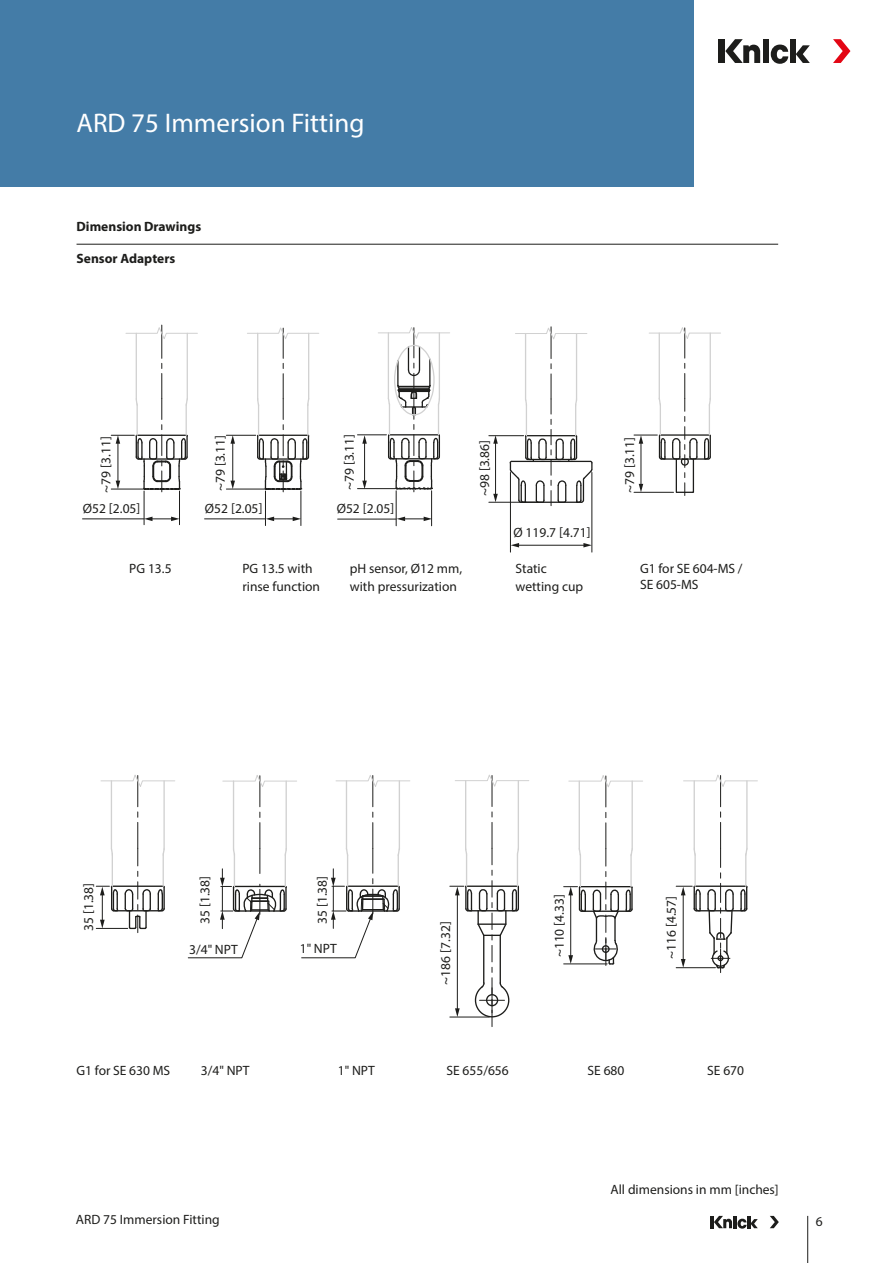
<style>
.page{position:relative;width:893px;height:1263px;background:#fff}
.page>*{position:absolute;margin:0;border:0;box-sizing:border-box;transform-origin:0 0}
.Headline{font:27px "Myriad Pro";color:#fff}
.Text{font:13.5px/18px "Myriad Pro";color:#1d1d1b}
.Tabelle{font:13.5px/16.2px "Myriad Pro";color:#1d1d1b}
.Tabelle_Headline{font:700 13.5px "Myriad Pro";color:#1d1d1b}
.Zwischenüberschrift{font:700 13.5px "Myriad Pro";color:#1d1d1b}
</style>
<div class="page">
<div style="left:0;top:0;width:693px;height:187px;background:#447ca7"></div>
<div style="left:719px;top:39px;width:6px;height:24px;background:#1d1d1b"></div>
<div style="left:790px;top:39px;width:6px;height:24px;background:#1d1d1b"></div>
<svg style="left:796px;top:45px;width:14px;height:18px"></svg>
<svg style="left:833px;top:39px;width:17px;height:24px"></svg>
<svg style="left:725px;top:39px;width:63px;height:25px"></svg>
<hr style="left:807px;top:1216px;width:1px;height:47px;background:#1d1d1b">
<hr style="left:710px;top:1216px;width:4px;height:12px;background:#1d1d1b">
<svg style="left:770px;top:1216px;width:9px;height:12px"></svg>
<svg style="left:714px;top:1216px;width:44px;height:12px"></svg>
<div style="left:676px;top:458px;width:18px;height:35px;border:1px solid #1d1d1b"></div>
<svg style="left:145px;top:517px;width:34px;height:4px"></svg>
<svg style="left:266px;top:517px;width:35px;height:4px"></svg>
<svg style="left:397px;top:517px;width:34px;height:4px"></svg>
<hr style="left:517px;top:545px;width:68px;height:1px;background:#1d1d1b">
<svg style="left:511px;top:543px;width:8px;height:4px"></svg>
<svg style="left:583px;top:543px;width:9px;height:4px"></svg>
<hr style="left:144px;top:491px;width:1px;height:34px;background:#1d1d1b">
<hr style="left:179px;top:491px;width:1px;height:34px;background:#1d1d1b">
<hr style="left:83px;top:518px;width:61px;height:1px;background:#1d1d1b">
<hr style="left:232px;top:442px;width:1px;height:40px;background:#1d1d1b">
<svg style="left:230px;top:481px;width:5px;height:8px"></svg>
<svg style="left:230px;top:436px;width:5px;height:8px"></svg>
<hr style="left:641px;top:442px;width:1px;height:43px;background:#1d1d1b">
<svg style="left:639px;top:484px;width:4px;height:8px"></svg>
<hr style="left:495px;top:442px;width:1px;height:53px;background:#1d1d1b">
<svg style="left:493px;top:494px;width:5px;height:8px"></svg>
<svg style="left:493px;top:436px;width:5px;height:8px"></svg>
<svg style="left:111px;top:425px;width:77px;height:69px"></svg>
<hr style="left:111px;top:489px;width:32px;height:1px;background:#1d1d1b">
<svg style="left:256px;top:425px;width:54px;height:69px"></svg>
<svg style="left:283px;top:374px;width:1px;height:45px"></svg>
<hr style="left:301px;top:491px;width:1px;height:35px;background:#1d1d1b">
<hr style="left:265px;top:491px;width:1px;height:35px;background:#1d1d1b">
<hr style="left:205px;top:518px;width:60px;height:1px;background:#1d1d1b">
<hr style="left:226px;top:435px;width:30px;height:1px;background:#1d1d1b">
<hr style="left:226px;top:489px;width:39px;height:1px;background:#1d1d1b">
<hr style="left:396px;top:491px;width:1px;height:35px;background:#1d1d1b">
<hr style="left:431px;top:491px;width:1px;height:35px;background:#1d1d1b">
<hr style="left:338px;top:519px;width:58px;height:1px;background:#1d1d1b">
<hr style="left:489px;top:435px;width:35px;height:1px;background:#1d1d1b">
<hr style="left:489px;top:502px;width:49px;height:1px;background:#1d1d1b">
<hr style="left:592px;top:472px;width:1px;height:80px;background:#1d1d1b">
<hr style="left:510px;top:472px;width:1px;height:80px;background:#1d1d1b">
<svg style="left:684px;top:473px;width:1px;height:22px"></svg>
<svg style="left:634px;top:427px;width:77px;height:40px"></svg>
<hr style="left:634px;top:492px;width:39px;height:1px;background:#1d1d1b">
<hr style="left:137px;top:405px;width:1px;height:30px;background:#d1d1d1">
<hr style="left:186px;top:405px;width:1px;height:30px;background:#d1d1d1">
<hr style="left:257px;top:333px;width:1px;height:66px;background:#d1d1d1">
<hr style="left:308px;top:333px;width:1px;height:66px;background:#d1d1d1">
<hr style="left:258px;top:405px;width:1px;height:30px;background:#d1d1d1">
<hr style="left:307px;top:405px;width:1px;height:30px;background:#d1d1d1">
<svg style="left:307px;top:397px;width:3px;height:10px"></svg>
<svg style="left:257px;top:397px;width:3px;height:9px"></svg>
<hr style="left:660px;top:405px;width:1px;height:30px;background:#d1d1d1">
<hr style="left:709px;top:405px;width:1px;height:30px;background:#d1d1d1">
<svg style="left:125px;top:325px;width:73px;height:94px"></svg>
<svg style="left:247px;top:327px;width:72px;height:41px"></svg>
<svg style="left:509px;top:326px;width:84px;height:180px"></svg>
<svg style="left:649px;top:327px;width:72px;height:94px"></svg>
<svg style="left:357px;top:327px;width:93px;height:165px"></svg>
<svg style="left:96px;top:882px;width:69px;height:51px"></svg>
<svg style="left:492px;top:812px;width:1px;height:63px"></svg>
<svg style="left:450px;top:881px;width:69px;height:146px"></svg>
<svg style="left:676px;top:873px;width:72px;height:99px"></svg>
<hr style="left:676px;top:967px;width:39px;height:1px;background:#1d1d1b">
<hr style="left:465px;top:781px;width:1px;height:67px;background:#d1d1d1">
<hr style="left:518px;top:781px;width:1px;height:67px;background:#d1d1d1">
<hr style="left:466px;top:855px;width:1px;height:31px;background:#d1d1d1">
<hr style="left:517px;top:855px;width:1px;height:31px;background:#d1d1d1">
<svg style="left:516px;top:847px;width:3px;height:9px"></svg>
<svg style="left:465px;top:847px;width:3px;height:9px"></svg>
<hr style="left:233px;top:781px;width:1px;height:67px;background:#d1d1d1">
<hr style="left:286px;top:781px;width:1px;height:67px;background:#d1d1d1">
<svg style="left:188px;top:823px;width:99px;height:135px"></svg>
<hr style="left:346px;top:781px;width:1px;height:67px;background:#d1d1d1">
<hr style="left:399px;top:781px;width:1px;height:67px;background:#d1d1d1">
<svg style="left:301px;top:823px;width:99px;height:135px"></svg>
<hr style="left:694px;top:855px;width:2px;height:31px;background:#d1d1d1">
<hr style="left:745px;top:855px;width:1px;height:31px;background:#d1d1d1">
<hr style="left:112px;top:855px;width:1px;height:31px;background:#d1d1d1">
<hr style="left:163px;top:855px;width:1px;height:31px;background:#d1d1d1">
<svg style="left:455px;top:774px;width:74px;height:32px"></svg>
<svg style="left:222px;top:775px;width:75px;height:42px"></svg>
<svg style="left:336px;top:775px;width:74px;height:42px"></svg>
<svg style="left:564px;top:775px;width:79px;height:190px"></svg>
<svg style="left:683px;top:775px;width:75px;height:92px"></svg>
<svg style="left:100px;top:775px;width:75px;height:101px"></svg>
<hr style="left:77px;top:244px;width:701px;height:1px;background:#1d1d1b">
<p class="Headline" style="left:77px;top:106px;width:289px">ARD 75 Immersion Fitting</p>
<p class="Tabelle_Headline" style="left:77px;top:218px;width:126px">Dimension Drawings</p>
<p class="Zwischenüberschrift" style="left:77px;top:250px;width:100px">Sensor Adapters</p>
<p class="Text" style="left:97px;top:493px;width:58px;rotate:-90deg">~79 [3.11]</p>
<p class="Text" style="left:83px;top:499px;width:59px">Ø52 [2.05]</p>
<p class="Text" style="left:340px;top:490px;width:58px;rotate:-90deg">~79 [3.11]</p>
<p class="Text" style="left:620px;top:493px;width:58px;rotate:-90deg">~79 [3.11]</p>
<p class="Text" style="left:211px;top:491px;width:58px;rotate:-90deg">~79 [3.11]</p>
<p class="Text" style="left:476px;top:496px;width:58px;rotate:-90deg">~98 [3.86]</p>
<p class="Text" style="left:205px;top:499px;width:59px">Ø52 [2.05]</p>
<p class="Text" style="left:337px;top:499px;width:59px">Ø52 [2.05]</p>
<p class="Text" style="left:513px;top:524px;width:79px">Ø 119.7 [4.71]</p>
<p class="Text" style="left:129px;top:559px;width:44px">PG 13.5</p>
<p class="Tabelle" style="left:640px;top:560px;width:104px">G1 for SE 604-MS /<br>SE 605-MS</p>
<p class="Text" style="left:242px;top:559px;width:79px">PG 13.5 with rinse function</p>
<p class="Text" style="left:350px;top:559px;width:114px">pH sensor, Ø12 mm, with pressurization</p>
<p class="Text" style="left:516px;top:559px;width:69px">Static wetting cup</p>
<p class="Text" style="left:79px;top:931px;width:50px;rotate:-90deg">35 [1.38]</p>
<p class="Text" style="left:196px;top:924px;width:50px;rotate:-90deg">35 [1.38]</p>
<p class="Text" style="left:313px;top:924px;width:50px;rotate:-90deg">35 [1.38]</p>
<p class="Tabelle" style="left:189px;top:941px;width:50px">3/4" NPT</p>
<p class="Tabelle" style="left:77px;top:1062px;width:95px">G1 for SE 630 MS</p>
<p class="Tabelle" style="left:201px;top:1062px;width:50px">3/4" NPT</p>
<p class="Tabelle" style="left:300px;top:940px;width:38px">1" NPT</p>
<p class="Tabelle" style="left:338px;top:1062px;width:38px">1" NPT</p>
<p class="Text" style="left:436px;top:984px;width:65px;rotate:-90deg">~186 [7.32]</p>
<p class="Text" style="left:446px;top:1061px;width:64px">SE 655/656</p>
<p class="Text" style="left:550px;top:957px;width:65px;rotate:-90deg">~110 [4.33]</p>
<p class="Text" style="left:662px;top:959px;width:65px;rotate:-90deg">~116 [4.57]</p>
<p class="Text" style="left:587px;top:1061px;width:38px">SE 680</p>
<p class="Text" style="left:707px;top:1061px;width:38px">SE 670</p>
<p class="Text" style="left:611px;top:1180px;width:170px">All dimensions in mm [inches]</p>
<p class="Text" style="left:76px;top:1210px;width:145px">ARD 75 Immersion Fitting</p>
<p class="Text" style="left:816px;top:1212px;width:8px">6</p>
</div>
